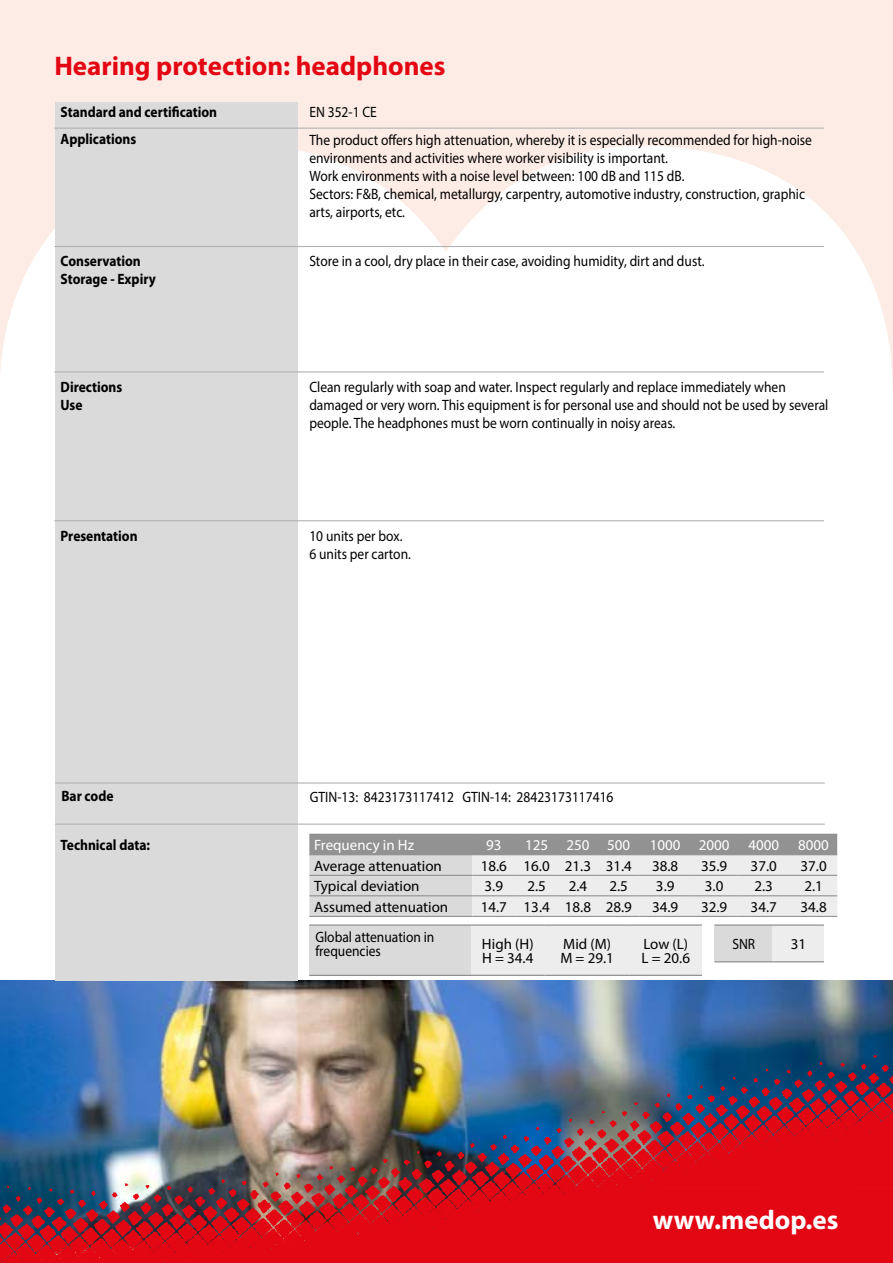
<style>
.page{position:relative;width:893px;height:1263px;background:#fff}
.page>*{position:absolute;margin:0;border:0;box-sizing:border-box;transform-origin:0 0}
.t1{font:700 27px "Myriad Pro";color:#e30613}
.t2{font:700 27px "Myriad Pro";color:#fff}
.t3{font:15px/18px "Myriad Pro";color:#000;scale:.9 1}
.t4{font:15px/13.5px "Myriad Pro";color:#000}
.t5{font:700 15px/18px "Myriad Pro";color:#000;scale:.9 1}
.t6{font:15px "Myriad Pro";color:#fff}
</style>
<div class="page">
<img style="left:0;top:981px;width:893px;height:74px">
<img style="left:0;top:1055px;width:893px;height:208px">
<svg style="left:0;top:0;width:893px;height:385px;fill:#fdece5"></svg>
<div style="left:55px;top:102px;width:243px;height:879px;background:#dadada"></div>
<hr style="left:54px;top:128px;width:770px;height:1px;background:#b3b2b2">
<hr style="left:54px;top:246px;width:770px;height:1px;background:#b3b2b2">
<hr style="left:54px;top:371px;width:770px;height:1px;background:#b3b2b2">
<hr style="left:54px;top:520px;width:770px;height:1px;background:#b3b2b2">
<hr style="left:55px;top:782px;width:770px;height:1px;background:#b3b2b2">
<hr style="left:55px;top:823px;width:770px;height:2px;background:#b3b2b2">
<svg style="left:309px;top:835px;width:528px;height:81px;background:#d1d1d1"></svg>
<hr style="left:309px;top:834px;width:163px;height:1px;background:#878787">
<hr style="left:472px;top:834px;width:43px;height:1px;background:#878787">
<hr style="left:515px;top:834px;width:43px;height:1px;background:#878787">
<hr style="left:558px;top:834px;width:40px;height:1px;background:#878787">
<hr style="left:598px;top:834px;width:42px;height:1px;background:#878787">
<hr style="left:640px;top:834px;width:51px;height:1px;background:#878787">
<hr style="left:691px;top:834px;width:46px;height:1px;background:#878787">
<hr style="left:737px;top:834px;width:53px;height:1px;background:#878787">
<hr style="left:790px;top:834px;width:47px;height:1px;background:#878787">
<hr style="left:309px;top:854px;width:163px;height:1px;background:#878787">
<hr style="left:472px;top:854px;width:43px;height:1px;background:#878787">
<hr style="left:515px;top:854px;width:43px;height:1px;background:#878787">
<hr style="left:558px;top:854px;width:40px;height:1px;background:#878787">
<hr style="left:598px;top:854px;width:42px;height:1px;background:#878787">
<hr style="left:640px;top:854px;width:51px;height:1px;background:#878787">
<hr style="left:691px;top:854px;width:46px;height:1px;background:#878787">
<hr style="left:737px;top:854px;width:53px;height:1px;background:#878787">
<hr style="left:790px;top:854px;width:47px;height:1px;background:#878787">
<hr style="left:309px;top:875px;width:163px;height:1px;background:#878787">
<hr style="left:472px;top:875px;width:43px;height:1px;background:#878787">
<hr style="left:515px;top:875px;width:43px;height:1px;background:#878787">
<hr style="left:558px;top:875px;width:40px;height:1px;background:#878787">
<hr style="left:598px;top:875px;width:42px;height:1px;background:#878787">
<hr style="left:640px;top:875px;width:51px;height:1px;background:#878787">
<hr style="left:691px;top:875px;width:46px;height:1px;background:#878787">
<hr style="left:737px;top:875px;width:53px;height:1px;background:#878787">
<hr style="left:790px;top:875px;width:47px;height:1px;background:#878787">
<hr style="left:309px;top:895px;width:163px;height:1px;background:#878787">
<hr style="left:472px;top:895px;width:43px;height:1px;background:#878787">
<hr style="left:515px;top:895px;width:43px;height:1px;background:#878787">
<hr style="left:558px;top:895px;width:40px;height:1px;background:#878787">
<hr style="left:598px;top:895px;width:42px;height:1px;background:#878787">
<hr style="left:640px;top:895px;width:51px;height:1px;background:#878787">
<hr style="left:691px;top:895px;width:46px;height:1px;background:#878787">
<hr style="left:737px;top:895px;width:53px;height:1px;background:#878787">
<hr style="left:790px;top:895px;width:47px;height:1px;background:#878787">
<hr style="left:309px;top:916px;width:163px;height:1px;background:#878787">
<hr style="left:472px;top:916px;width:43px;height:1px;background:#878787">
<hr style="left:515px;top:916px;width:43px;height:1px;background:#878787">
<hr style="left:558px;top:916px;width:40px;height:1px;background:#878787">
<hr style="left:598px;top:916px;width:42px;height:1px;background:#878787">
<hr style="left:640px;top:916px;width:51px;height:1px;background:#878787">
<hr style="left:691px;top:916px;width:46px;height:1px;background:#878787">
<hr style="left:737px;top:916px;width:53px;height:1px;background:#878787">
<hr style="left:790px;top:916px;width:47px;height:1px;background:#878787">
<div style="left:309px;top:925px;width:162px;height:50px;background:#dadada"></div>
<div style="left:471px;top:926px;width:231px;height:49px;background:#ededed"></div>
<hr style="left:309px;top:924px;width:162px;height:2px;background:#878787">
<hr style="left:471px;top:924px;width:74px;height:2px;background:#878787">
<hr style="left:545px;top:924px;width:85px;height:2px;background:#878787">
<hr style="left:630px;top:924px;width:72px;height:2px;background:#878787">
<hr style="left:309px;top:975px;width:162px;height:1px;background:#878787">
<hr style="left:471px;top:975px;width:74px;height:1px;background:#878787">
<hr style="left:545px;top:975px;width:85px;height:1px;background:#878787">
<hr style="left:630px;top:975px;width:72px;height:1px;background:#878787">
<div style="left:715px;top:925px;width:58px;height:37px;background:#dadada"></div>
<div style="left:773px;top:925px;width:51px;height:37px;background:#ededed"></div>
<hr style="left:715px;top:924px;width:58px;height:2px;background:#878787">
<hr style="left:773px;top:924px;width:51px;height:2px;background:#878787">
<hr style="left:715px;top:961px;width:58px;height:1px;background:#878787">
<hr style="left:773px;top:961px;width:51px;height:1px;background:#878787">
<h1 class="t1" style="left:54px;top:48px;width:393px">Hearing protection: headphones</h1>
<p class="t5" style="left:61px;top:98px;width:175px;line-height:27px">Standard and certification<br>Applications</p>
<p class="t5" style="left:61px;top:251px;width:107px">Conservation<br>Storage - Expiry</p>
<p class="t5" style="left:61px;top:377px;width:70px">Directions<br>Use</p>
<p class="t5" style="left:61px;top:526px;width:87px">Presentation</p>
<p class="t5" style="left:61px;top:787px;width:59px">Bar code</p>
<p class="t5" style="left:61px;top:836px;width:101px">Technical data:</p>
<p class="t3" style="left:309px;top:98px;width:560px;line-height:27.8px">EN 352-1 CE<br>The product offers high attenuation, whereby it is especially recommended for high-noise</p>
<p class="t3" style="left:309px;top:149px;width:552px">environments and activities where worker visibility is important.<br>Work environments with a noise level between: 100 dB and 115 dB.<br>Sectors: F&amp;B, chemical, metallurgy, carpentry, automotive industry, construction, graphic arts, airports, etc.</p>
<p class="t3" style="left:309px;top:252px;width:441px">Store in a cool, dry place in their case, avoiding humidity, dirt and dust.</p>
<p class="t3" style="left:309px;top:378px;width:578px">Clean regularly with soap and water. Inspect regularly and replace immediately when damaged or very worn. This equipment is for personal use and should not be used by several people. The headphones must be worn continually in noisy areas.</p>
<p class="t3" style="left:309px;top:526px;width:114px">10 units per box.<br>6 units per carton.</p>
<p class="t3" style="left:310px;top:788px;width:339px">GTIN-13: 8423173117412 GTIN-14: 28423173117416</p>
<p class="t6" style="left:314px;top:836px;width:102px">Frequency in Hz</p>
<p class="t6" style="left:486px;top:836px;width:17px">93</p>
<p class="t6" style="left:525px;top:836px;width:107px">125 250 500</p>
<p class="t6" style="left:650px;top:836px;width:81px">1000 2000</p>
<p class="t6" style="left:748px;top:836px;width:32px">4000</p>
<p class="t6" style="left:798px;top:836px;width:32px">8000</p>
<p class="t4" style="left:314px;top:859px;width:129px">Average attenuation</p>
<p class="t4" style="left:481px;top:859px;width:153px">18.6 16.0 21.3 31.4</p>
<p class="t4" style="left:652px;top:859px;width:28px">38.8</p>
<p class="t4" style="left:701px;top:859px;width:28px">35.9</p>
<p class="t4" style="left:751px;top:859px;width:28px">37.0</p>
<p class="t4" style="left:800px;top:859px;width:28px">37.0</p>
<p class="t4" style="left:314px;top:879px;width:107px">Typical deviation</p>
<p class="t4" style="left:485px;top:879px;width:20px">3.9</p>
<p class="t4" style="left:527px;top:879px;width:20px">2.5</p>
<p class="t4" style="left:569px;top:879px;width:20px">2.4</p>
<p class="t4" style="left:609px;top:879px;width:20px">2.5</p>
<p class="t4" style="left:656px;top:879px;width:20px">3.9</p>
<p class="t4" style="left:705px;top:879px;width:20px">3.0</p>
<p class="t4" style="left:754px;top:879px;width:20px">2.3</p>
<p class="t4" style="left:804px;top:879px;width:20px">2.1</p>
<p class="t4" style="left:314px;top:900px;width:136px">Assumed attenuation</p>
<p class="t4" style="left:481px;top:900px;width:153px">14.7 13.4 18.8 28.9</p>
<p class="t4" style="left:652px;top:900px;width:28px">34.9</p>
<p class="t4" style="left:701px;top:900px;width:28px">32.9</p>
<p class="t4" style="left:751px;top:900px;width:28px">34.7</p>
<p class="t4" style="left:800px;top:900px;width:28px">34.8</p>
<p class="t3" style="left:315px;top:930px;width:134px;line-height:13.5px">Global attenuation in frequencies</p>
<p class="t4" style="left:482px;top:937px;width:53px">High (H)<br>H = 34.4</p>
<p class="t4" style="left:560px;top:937px;width:55px">Mid (M)<br>M = 29.1</p>
<p class="t4" style="left:641px;top:937px;width:50px">Low (L)<br>L = 20.6</p>
<p class="t3" style="left:732px;top:935px;width:27px">SNR</p>
<p class="t4" style="left:791px;top:937px;width:17px">31</p>
<h1 class="t2" style="left:653px;top:1202px;width:187px">www.medop.es</h1>
</div>
